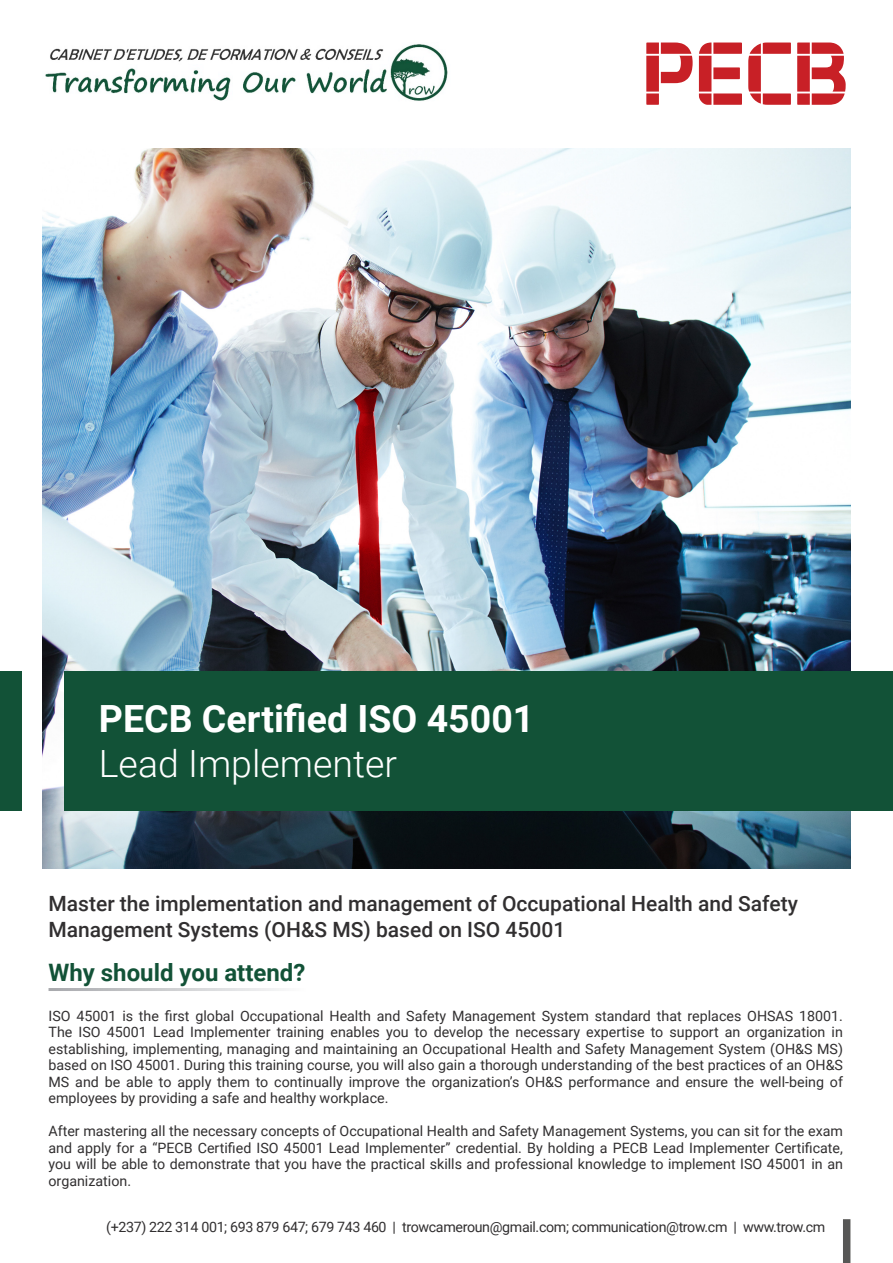
<style>
.page{position:relative;width:893px;height:1263px;background:#fff}
.page>*{position:absolute;margin:0;border:0;box-sizing:border-box;transform-origin:0 0}
.t1{font:700 37.5px "Roboto";color:#fff}
.t2{font:300 37.5px "Roboto";color:#fff}
.t3{font:700 24px "Roboto";color:#125237}
.t4{font:500 21px/25.2px "Roboto";color:#312f30}
.Bullet_Points{font:14.25px/16.5px "Roboto";color:#312f30;text-align:justify}
.Bullet_Points-2{font:14.25px "Roboto";letter-spacing:-.025em;color:#312f30}
</style>
<div class="page">
<img style="left:43px;top:149px;width:807px;height:719px">
<div style="left:65px;top:671px;width:828px;height:140px;background:#125237"></div>
<div style="left:0;top:671px;width:21px;height:140px;background:#125237"></div>
<div style="left:843px;top:1219px;width:7px;height:44px;background:#575756"></div>
<img style="left:45px;top:44px;width:403px;height:57px">
<svg style="left:699px;top:43px;width:43px;height:62px"></svg>
<svg style="left:748px;top:43px;width:43px;height:62px"></svg>
<svg style="left:797px;top:43px;width:49px;height:62px"></svg>
<svg style="left:646px;top:43px;width:47px;height:62px"></svg>
<p class="t1" style="left:99px;top:692px;width:437px">PECB Certified ISO 45001</p>
<p class="t2" style="left:99px;top:737px;width:300px">Lead Implementer</p>
<p class="t4" style="left:49px;top:890px;width:751px">Master the implementation and management of Occupational Health and Safety<br>Management Systems (OH&amp;S MS) based on ISO 45001</p>
<p class="t3" style="left:49px;top:955px;width:258px">Why should you attend?</p>
<p class="Bullet_Points" style="left:49px;top:1007px;width:796px">ISO 45001 is the first global Occupational Health and Safety Management System standard that replaces OHSAS 18001.<br>The ISO 45001 Lead Implementer training enables you to develop the necessary expertise to support an organization in establishing, implementing, managing and maintaining an Occupational Health and Safety Management System (OH&amp;S MS) based on ISO 45001. During this training course, you will also gain a thorough understanding of the best practices of an OH&amp;S MS and be able to apply them to continually improve the organization’s OH&amp;S performance and ensure the well-being of employees by providing a safe and healthy workplace.</p>
<p class="Bullet_Points" style="left:49px;top:1122px;width:796px">After mastering all the necessary concepts of Occupational Health and Safety Management Systems, you can sit for the exam and apply for a “PECB Certified ISO 45001 Lead Implementer” credential. By holding a PECB Lead Implementer Certificate, you will be able to demonstrate that you have the practical skills and professional knowledge to implement ISO 45001 in an organization.</p>
<p class="Bullet_Points-2" style="left:106px;top:1217px;width:721px">(+237) 222 314 001; 693 879 647; 679 743 460 | trowcameroun@gmail.com; communication@trow.cm | www.trow.cm</p>
</div>
